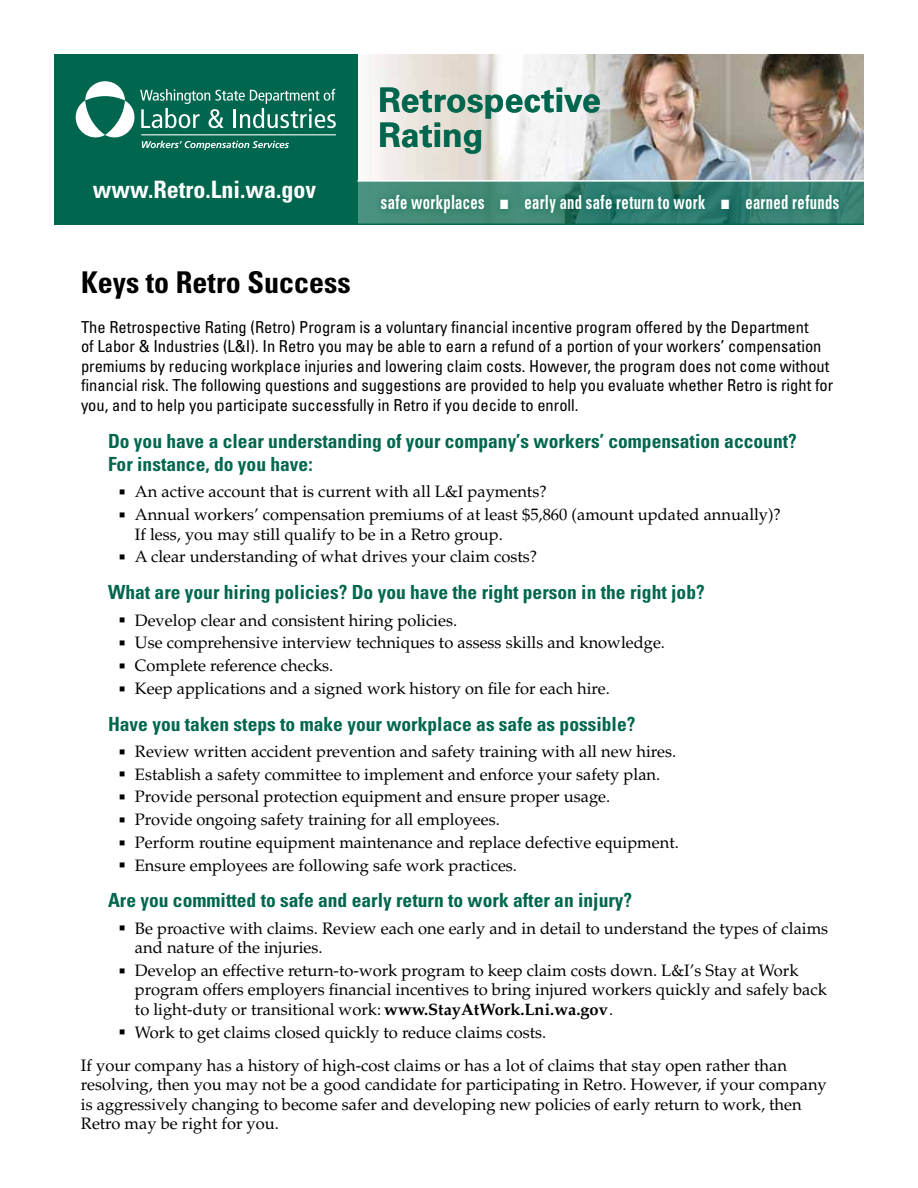
<style>
.page{position:relative;width:918px;height:1188px;background:#fff}
.page>*{position:absolute;margin:0;border:0;box-sizing:border-box;transform-origin:0 0}
.t1{font:700 33.75px/35.1px "Univers LT Std";color:#00674e}
.t2{font:700 condensed 30px "Univers LT Std";color:#000}
.t3{font:700 condensed 24px "Univers LT Std";color:#fff}
.t4{font:700 condensed 19.5px/23.4px "Univers LT Std";color:#00674e}
.t5{font:700 condensed 19.5px "Univers LT Std";letter-spacing:.025em;color:#fff;scale:.75 1}
.t6{font:16.5px/22.8px "Palatino LT Std";color:#000}
.t7{font:condensed 16.5px/19.5px "Univers LT Std";color:#000}
.s1{font-weight:700}
</style>
<div class="page">
<img style="left:357px;top:54px;width:507px;height:126px">
<div style="left:54px;top:54px;width:303px;height:170px;background:#00674e"></div>
<svg style="left:76px;top:81px;width:260px;height:69px"></svg>
<svg style="left:357px;top:182px;width:507px;height:42px;background:#398473"></svg>
<div style="left:373px;top:187px;width:473px;height:33px;background:#00674e;opacity:.75"></div>
<hr style="left:55px;top:224px;width:809px;height:1px;background:#00674e">
<h3 class="t3" style="left:93px;top:175px;width:225px">www.Retro.Lni.wa.gov</h3>
<h1 class="t1" style="left:378px;top:83px;width:224px">Retrospective<br>Rating</h1>
<p class="t5" style="left:381px;top:190px;width:613px">safe workplaces ■ early and safe return to work ■ earned refunds</p>
<h2 class="t2" style="left:81px;top:264px;width:271px">Keys to Retro Success</h2>
<p class="t7" style="left:81px;top:317px;width:754px">The Retrospective Rating (Retro) Program is a voluntary financial incentive program offered by the Department<br>of Labor &amp; Industries (L&amp;I). In Retro you may be able to earn a refund of a portion of your workers’ compensation premiums by reducing workplace injuries and lowering claim costs. However, the program does not come without financial risk. The following questions and suggestions are provided to help you evaluate whether Retro is right for you, and to help you participate successfully in Retro if you decide to enroll.</p>
<p class="t4" style="left:108px;top:429px;width:690px">Do you have a clear understanding of your company’s workers’ compensation account?<br>For instance, do you have:</p>
<p class="t6" style="left:135px;top:481px;width:647px">An active account that is current with all L&amp;I payments?<br>Annual workers’ compensation premiums of at least $5,860 (amount updated annually)?</p>
<p class="t6" style="left:135px;top:523px;width:404px">If less, you may still qualify to be in a Retro group.<br>A clear understanding of what drives your claim costs?</p>
<p class="t4" style="left:108px;top:581px;width:598px">What are your hiring policies? Do you have the right person in the right job?</p>
<p class="t6" style="left:135px;top:609px;width:532px">Develop clear and consistent hiring policies.<br>Use comprehensive interview techniques to assess skills and knowledge.<br>Complete reference checks.<br>Keep applications and a signed work history on file for each hire.</p>
<p class="t4" style="left:108px;top:712px;width:529px">Have you taken steps to make your workplace as safe as possible?</p>
<p class="t6" style="left:135px;top:740px;width:545px">Review written accident prevention and safety training with all new hires.<br>Establish a safety committee to implement and enforce your safety plan.<br>Provide personal protection equipment and ensure proper usage.<br>Provide ongoing safety training for all employees.<br>Perform routine equipment maintenance and replace defective equipment.<br>Ensure employees are following safe work practices.</p>
<p class="t4" style="left:108px;top:889px;width:526px">Are you committed to safe and early return to work after an injury?</p>
<p class="t6" style="left:135px;top:919px;width:695px;line-height:19.5px">Be proactive with claims. Review each one early and in detail to understand the types of claims and nature of the injuries.</p>
<p class="t6" style="left:135px;top:961px;width:694px;line-height:19.5px">Develop an effective return-to-work program to keep claim costs down. L&amp;I’s Stay at Work program offers employers financial incentives to bring injured workers quickly and safely back to light-duty or transitional work: <span class="s1">www.StayAtWork.Lni.wa.gov</span>.</p>
<p class="t6" style="left:81px;top:1016px;width:708px;line-height:33px;text-indent:54px">Work to get claims closed quickly to reduce claims costs.<br>If your company has a history of high-cost claims or has a lot of claims that stay open rather than</p>
<p class="t6" style="left:81px;top:1075px;width:747px;line-height:19.5px">resolving, then you may not be a good candidate for participating in Retro. However, if your company is aggressively changing to become safer and developing new policies of early return to work, then<br>Retro may be right for you.</p>
</div>
